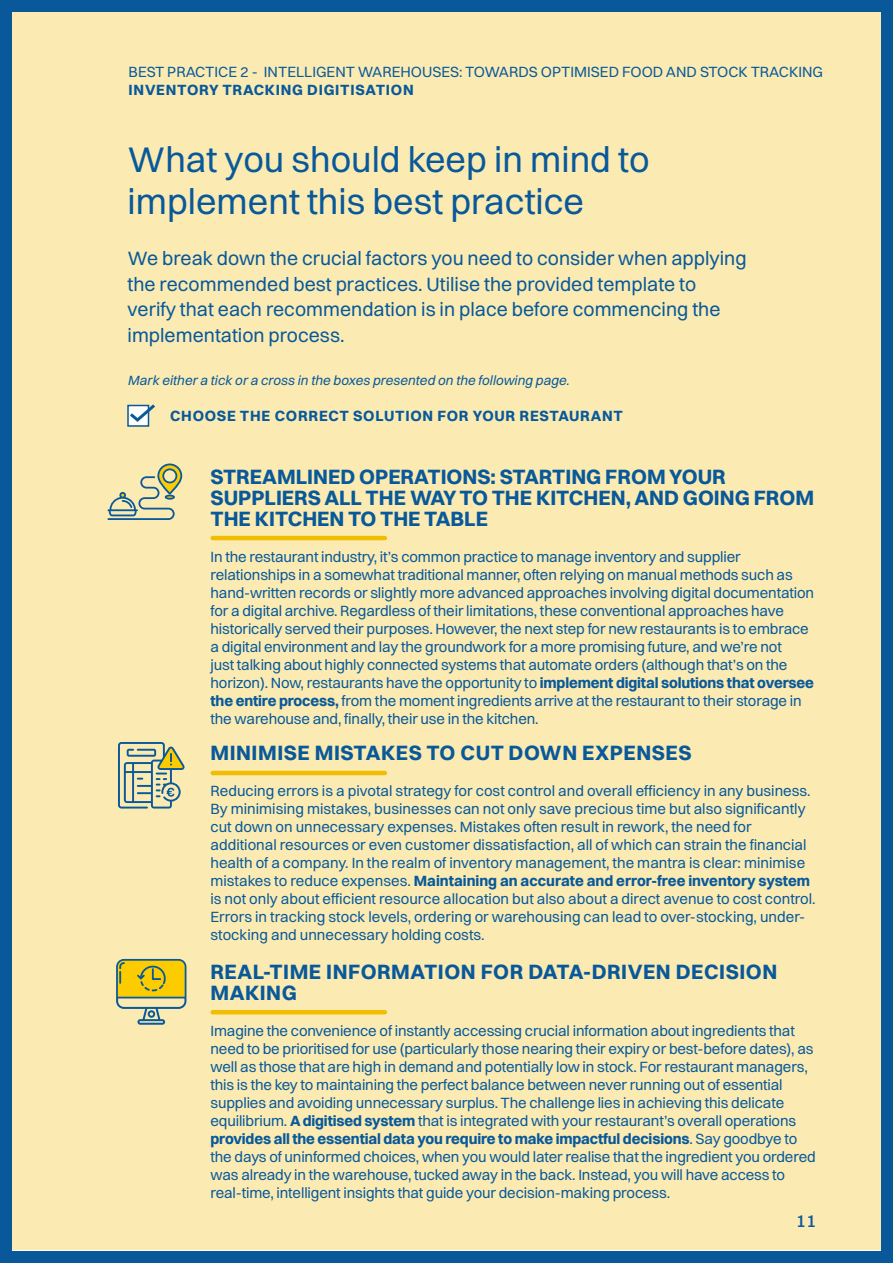
<style>
.page{position:relative;width:893px;height:1263px;background:#fff}
.page>*{position:absolute;margin:0;border:0;box-sizing:border-box;transform-origin:0 0}
.t1{font:36px/42px "Switzer";color:#09599a}
.t2{font:700 21px/21px "Switzer";color:#09599a}
.t3{font:700 21px/21px "Switzer";letter-spacing:.025em;color:#09599a}
.t4{font:19.5px/25.5px "Switzer";color:#09599a}
.t5{font:500 18px "Switzer";color:#0d599a}
.t6{font:15px/18px "Switzer";letter-spacing:-.01em;color:#09599a}
.t7{font:700 15px "Switzer";letter-spacing:.05em;color:#09599a}
.t8{font:italic 13.5px "Switzer";color:#09599a}
.s1{font-weight:700}
</style>
<div class="page">
<div style="left:0;top:6px;width:893px;height:1244px;background:#fbebb3"></div>
<div style="left:0;top:0;width:893px;height:1263px;border:12px solid #09599a"></div>
<hr style="left:213px;top:536px;width:172px;height:4px;background:#f2bc00">
<svg style="left:127px;top:424px;width:22px;height:3px"></svg>
<svg style="left:127px;top:404px;width:28px;height:20px"></svg>
<hr style="left:213px;top:771px;width:172px;height:4px;background:#f2bc00">
<hr style="left:213px;top:1010px;width:172px;height:4px;background:#f2bc00">
<svg style="left:107px;top:463px;width:75px;height:57px"></svg>
<svg style="left:118px;top:742px;width:67px;height:66px"></svg>
<svg style="left:116px;top:959px;width:70px;height:66px"></svg>
<p class="t6" style="left:129px;top:62px;width:696px">BEST PRACTICE 2 - INTELLIGENT WAREHOUSES: TOWARDS OPTIMISED FOOD AND STOCK TRACKING</p>
<p class="t7" style="left:129px;top:80px;width:287px">INVENTORY TRACKING DIGITISATION</p>
<h1 class="t1" style="left:128px;top:138px;width:524px">What you should keep in mind to implement this best practice</h1>
<h3 class="t4" style="left:128px;top:246px;width:621px">We break down the crucial factors you need to consider when applying the recommended best practices. Utilise the provided template to verify that each recommendation is in place before commencing the implementation process.</h3>
<p class="t8" style="left:128px;top:373px;width:443px">Mark either a tick or a cross in the boxes presented on the following page.</p>
<p class="t7" style="left:170px;top:407px;width:454px">CHOOSE THE CORRECT SOLUTION FOR YOUR RESTAURANT</p>
<h2 class="t2" style="left:210px;top:466px;width:605px">STREAMLINED OPERATIONS: STARTING FROM YOUR<br>SUPPLIERS ALL THE WAY TO THE KITCHEN, AND GOING FROM<br>THE KITCHEN TO THE TABLE</h2>
<p class="t6" style="left:210px;top:548px;width:605px">In the restaurant industry, it’s common practice to manage inventory and supplier relationships in a somewhat traditional manner, often relying on manual methods such as hand-written records or slightly more advanced approaches involving digital documentation for a digital archive. Regardless of their limitations, these conventional approaches have historically served their purposes. However, the next step for new restaurants is to embrace a digital environment and lay the groundwork for a more promising future, and we’re not<br>just talking about highly connected systems that automate orders (although that’s on the horizon). Now, restaurants have the opportunity to <span class="s1">implement digital solutions that oversee the entire process,</span> from the moment ingredients arrive at the restaurant to their storage in the warehouse and, finally, their use in the kitchen.</p>
<h2 class="t3" style="left:210px;top:742px;width:483px">MINIMISE MISTAKES TO CUT DOWN EXPENSES</h2>
<p class="t6" style="left:210px;top:782px;width:607px">Reducing errors is a pivotal strategy for cost control and overall efficiency in any business.<br>By minimising mistakes, businesses can not only save precious time but also significantly cut down on unnecessary expenses. Mistakes often result in rework, the need for additional resources or even customer dissatisfaction, all of which can strain the financial health of a company. In the realm of inventory management, the mantra is clear: minimise mistakes to reduce expenses. <span class="s1">Maintaining an accurate and error-free inventory system </span>is not only about efficient resource allocation but also about a direct avenue to cost control.<br>Errors in tracking stock levels, ordering or warehousing can lead to over-stocking, under&shy;stocking and unnecessary holding costs.</p>
<h2 class="t3" style="left:210px;top:961px;width:568px">REAL-TIME INFORMATION FOR DATA-DRIVEN DECISION<br>MAKING</h2>
<p class="t6" style="left:210px;top:1022px;width:607px">Imagine the convenience of instantly accessing crucial information about ingredients that need to be prioritised for use (particularly those nearing their expiry or best-before dates), as well as those that are high in demand and potentially low in stock. For restaurant managers, this is the key to maintaining the perfect balance between never running out of essential supplies and avoiding unnecessary surplus. The challenge lies in achieving this delicate equilibrium. <span class="s1">A digitised system</span> that is integrated with your restaurant’s overall operations <span class="s1">provides all the essential data you require to make impactful decisions</span>. Say goodbye to the days of uninformed choices, when you would later realise that the ingredient you ordered was already in the warehouse, tucked away in the back. Instead, you will have access to real-time, intelligent insights that guide your decision-making process.</p>
<p class="t5" style="left:796px;top:1210px;width:22px">11</p>
</div>
